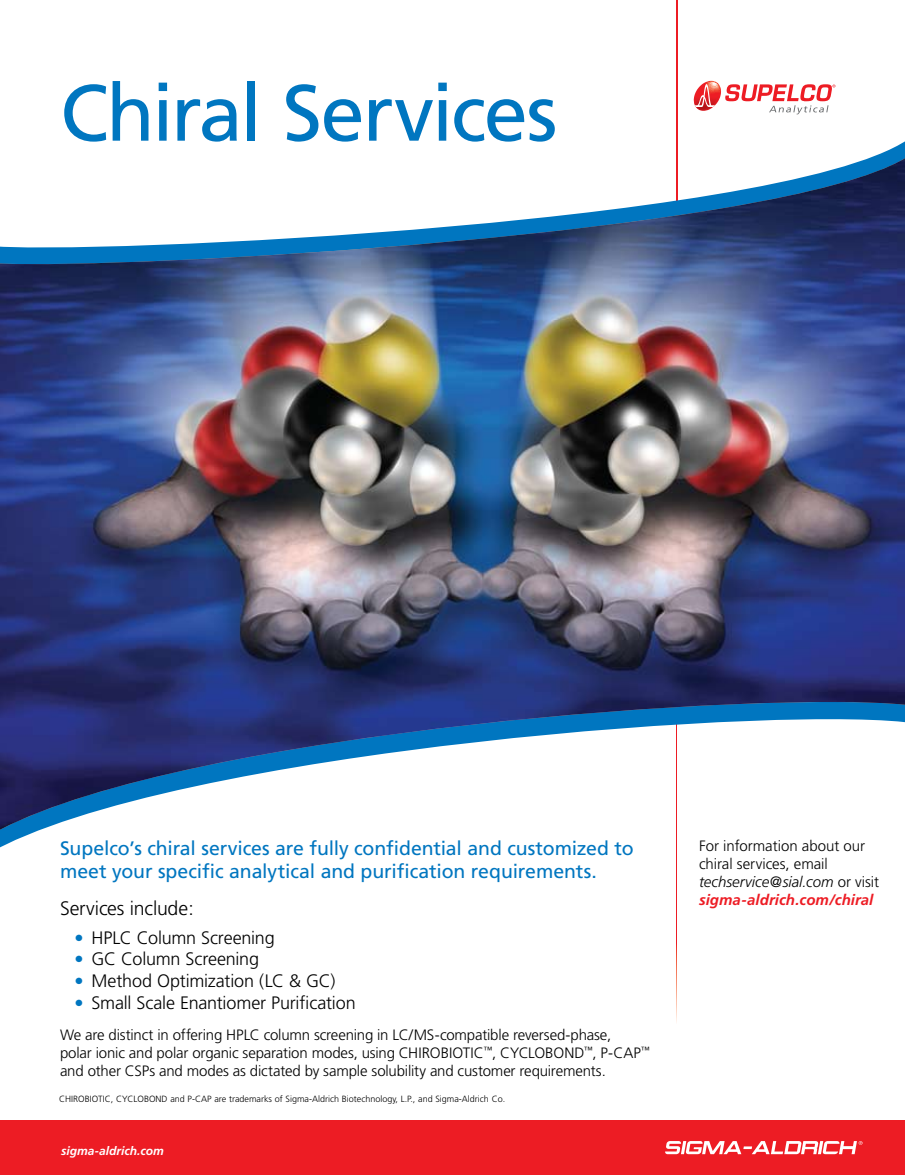
<style>
.page{position:relative;width:905px;height:1175px;background:#fff}
.page>*{position:absolute;margin:0;border:0;box-sizing:border-box;transform-origin:0 0}
.t1{font:79.5px "Frutiger";letter-spacing:-.03em;color:#0076c0}
.t2{font:19.5px/23.4px "Frutiger";letter-spacing:-.005em;color:#0076c0}
.t3{font:300 19.5px "Frutiger";letter-spacing:-.01em;color:#000}
.t4{font:300 18px "Frutiger";letter-spacing:-.01em;color:#000}
.t5{font:300 15px/18px "Frutiger";letter-spacing:-.01em;color:#000}
.t6{font:italic 700 12px "Frutiger";color:#fff}
.t7{font:300 9px "Frutiger";color:#000}
.s1{font-style:italic}
.s2{font-weight:700;font-style:italic;color:#ed1c24}
</style>
<div class="page">
<div style="left:0;top:1120px;width:904px;height:54px;background:#ed1c24"></div>
<svg style="left:665px;top:1141px;width:197px;height:13px"></svg>
<hr style="left:676px;top:0;width:1px;height:214px;background:#ed1c24">
<svg style="left:676px;top:855px;width:1px;height:168px"></svg>
<svg style="left:693px;top:81px;width:143px;height:33px"></svg>
<img style="left:0;top:158px;width:904px;height:671px">
<h1 class="t1" style="left:60px;top:66px;width:499px">Chiral Services</h1>
<h2 class="t2" style="left:60px;top:836px;width:575px">Supelco’s chiral services are fully confidential and customized to meet your specific analytical and purification requirements.</h2>
<h2 class="t3" style="left:60px;top:897px;width:135px">Services include:</h2>
<p class="t4" style="left:75px;top:927px;width:201px"><sup>●</sup> HPLC Column Screening</p>
<p class="t4" style="left:75px;top:948px;width:185px"><sup>●</sup> GC Column Screening</p>
<p class="t4" style="left:75px;top:970px;width:261px"><sup>●</sup> Method Optimization (LC &amp; GC)</p>
<p class="t4" style="left:75px;top:992px;width:282px"><sup>●</sup> Small Scale Enantiomer Purification</p>
<p class="t5" style="left:60px;top:1026px;width:591px">We are distinct in offering HPLC column screening in LC/MS-compatible reversed-phase,<br>polar ionic and polar organic separation modes, using CHIROBIOTIC<sup>™</sup>, CYCLOBOND<sup>™</sup>, P-CAP<sup>™ </sup>and other CSPs and modes as dictated by sample solubility and customer requirements.</p>
<p class="t7" style="left:59px;top:1093px;width:447px">CHIROBIOTIC, CYCLOBOND and P-CAP are trademarks of Sigma-Aldrich Biotechnology, L.P., and Sigma-Aldrich Co.</p>
<p class="t6" style="left:61px;top:1143px;width:104px">sigma-aldrich.com</p>
<p class="t5" style="left:699px;top:837px;width:182px">For information about our chiral services, email <span class="s1">techservice@sial.com</span> or visit <span class="s2">sigma-aldrich.com/chiral</span></p>
</div>
